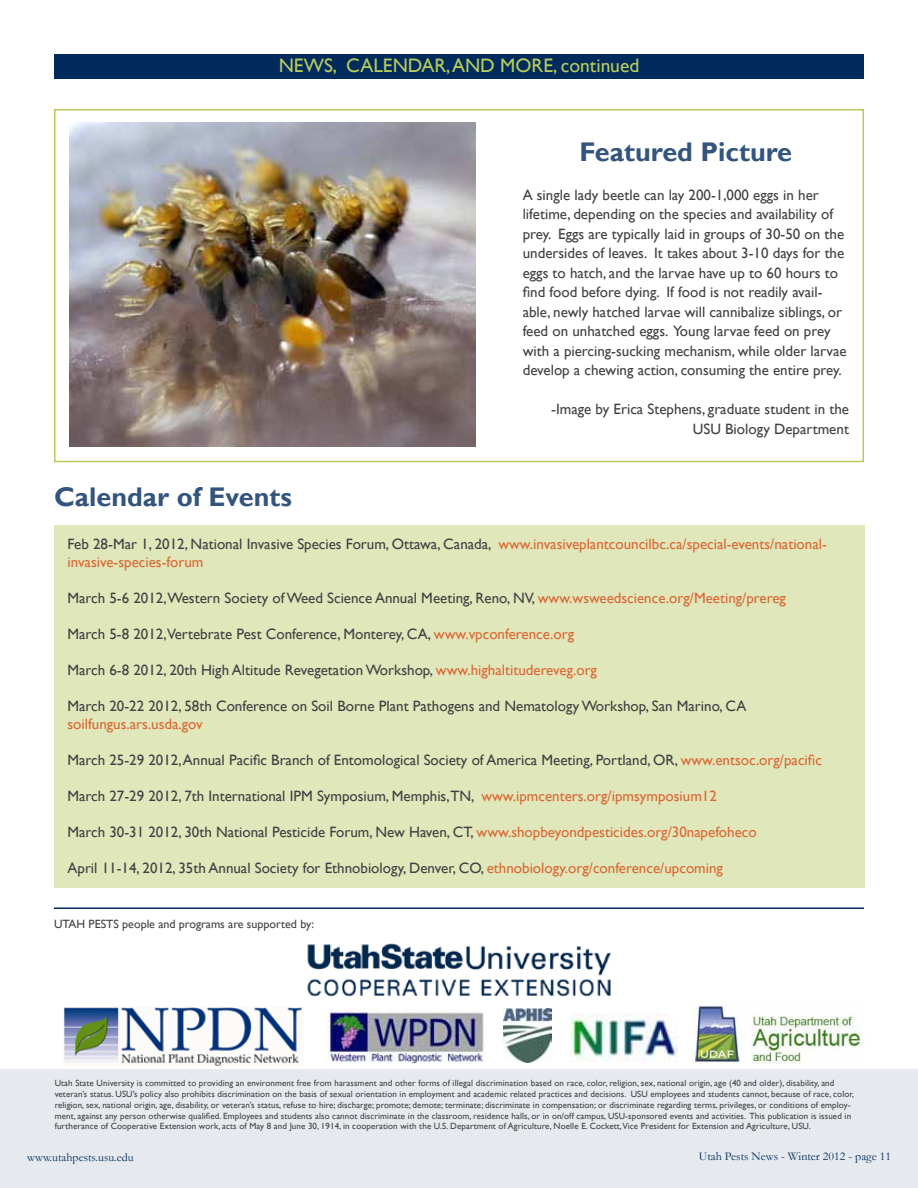
<style>
.page{position:relative;width:918px;height:1188px;background:#fff}
.page>*{position:absolute;margin:0;border:0;box-sizing:border-box;transform-origin:0 0}
.t1{font:700 27px "Gill Sans";color:#33557d}
.t2{font:19.5px "Gill Sans";color:#b8cc5c}
.t3{font:15px/19.5px "Gill Sans";color:#414042}
.t4{font:15px/18px "Gill Sans";color:#da6734}
.t5{font:12px "Garamond";color:#002b5c}
.t6{font:12px "Gill Sans";color:#414042}
.t7{font:9px/10.8px "Gill Sans";letter-spacing:.01em;color:#414042}
.s1{color:#414042}
.s2{color:#da6734}
</style>
<div class="page">
<div style="left:54px;top:109px;width:810px;height:353px;border:2px solid #b8cc5c"></div>
<div style="left:54px;top:54px;width:810px;height:24px;background:#002b5c"></div>
<div style="left:0;top:1069px;width:918px;height:119px;background:#e6eaef"></div>
<hr style="left:54px;top:908px;width:810px;height:1px;background:#002b5c">
<img style="left:64px;top:1007px;width:238px;height:59px">
<img style="left:328px;top:1010px;width:156px;height:54px">
<img style="left:503px;top:1009px;width:48px;height:54px">
<img style="left:692px;top:1004px;width:169px;height:59px">
<img style="left:307px;top:943px;width:304px;height:54px">
<img style="left:571px;top:1014px;width:106px;height:48px">
<div style="left:54px;top:525px;width:810px;height:363px;background:#e0e7ba"></div>
<img style="left:69px;top:123px;width:406px;height:324px">
<h2 class="t2" style="left:279px;top:54px;width:29px">News</h2>
<h2 class="t2" style="left:333px;top:54px;width:41px">, Calendar</h2>
<h2 class="t2" style="left:446px;top:54px;width:21px">, and</h2>
<h2 class="t2" style="left:500px;top:54px;width:29px">More</h2>
<h2 class="t2" style="left:553px;top:54px;width:88px">, continued</h2>
<h1 class="t1" style="left:579px;top:135px;width:214px">Featured Picture</h1>
<p class="t3" style="left:523px;top:185px;width:326px">A single lady beetle can lay 200-1,000 eggs in her lifetime, depending on the species and availability of prey. Eggs are typically laid in groups of 30-50 on the undersides of leaves. It takes about 3-10 days for the eggs to hatch, and the larvae have up to 60 hours to find food before dying. If food is not readily avail&shy;able, newly hatched larvae will cannibalize siblings, or feed on unhatched eggs. Young larvae feed on prey with a piercing-sucking mechanism, while older larvae develop a chewing action, consuming the entire prey.</p>
<p class="t3" style="left:551px;top:400px;width:299px;text-align:right">-Image by Erica Stephens, graduate student in the<br>USU Biology Department</p>
<h1 class="t1" style="left:54px;top:481px;width:239px">Calendar of Events</h1>
<p class="t4" style="left:68px;top:535px;width:761px"><span class="s1">Feb 28-Mar 1, 2012, National Invasive Species Forum, Ottawa, Canada,</span> www.invasiveplantcouncilbc.ca/special-events/national&shy;invasive-species-forum</p>
<p class="t3" style="left:68px;top:588px;width:720px">March 5-6 2012,Western Society of Weed Science Annual Meeting, Reno, NV, <span class="s2">www.wsweedscience.org/Meeting/prereg</span></p>
<p class="t3" style="left:68px;top:624px;width:508px">March 5-8 2012,Vertebrate Pest Conference, Monterey, CA, <span class="s2">www.vpconference.org</span></p>
<p class="t3" style="left:68px;top:660px;width:531px">March 6-8 2012, 20th High Altitude Revegetation Workshop, <span class="s2">www.highaltitudereveg.org</span></p>
<p class="t3" style="left:68px;top:696px;width:680px">March 20-22 2012, 58th Conference on Soil Borne Plant Pathogens and Nematology Workshop, San Marino, CA</p>
<p class="t4" style="left:68px;top:715px;width:137px">soilfungus.ars.usda.gov</p>
<p class="t3" style="left:68px;top:750px;width:756px">March 25-29 2012, Annual Pacific Branch of Entomological Society of America Meeting, Portland, OR, <span class="s2">www.entsoc.org/pacific</span></p>
<p class="t3" style="left:68px;top:786px;width:651px">March 27-29 2012, 7th International IPM Symposium, Memphis,TN, <span class="s2">www.ipmcenters.org/ipmsymposium12</span></p>
<p class="t3" style="left:68px;top:822px;width:691px">March 30-31 2012, 30th National Pesticide Forum, New Haven, CT, <span class="s2">www.shopbeyondpesticides.org/30napefoheco</span></p>
<p class="t3" style="left:68px;top:858px;width:657px">April 11-14, 2012, 35th Annual Society for Ethnobiology, Denver, CO, <span class="s2">ethnobiology.org/conference/upcoming</span></p>
<p class="t6" style="left:54px;top:917px;width:262px">UTAH PESTS people and programs are supported by:</p>
<p class="t7" style="left:55px;top:1078px;width:801px">Utah State University is committed to providing an environment free from harassment and other forms of illegal discrimination based on race, color, religion, sex, national origin, age (40 and older), disability, and veteran’s status. USU’s policy also prohibits discrimination on the basis of sexual orientation in employment and academic related practices and decisions. USU employees and students cannot, because of race, color, religion, sex, national origin, age, disability, or veteran’s status, refuse to hire; discharge; promote; demote; terminate; discriminate in compensation; or discriminate regarding terms, privileges, or conditions of employ&shy;ment, against any person otherwise qualified. Employees and students also cannot discriminate in the classroom, residence halls, or in on/off campus, USU-sponsored events and activities. This publication is issued in furtherance of Cooperative Extension work, acts of May 8 and June 30, 1914, in cooperation with the U.S. Department of Agriculture, Noelle E. Cockett,Vice President for Extension and Agriculture, USU.</p>
<p class="t5" style="left:27px;top:1149px;width:108px">www.utahpests.usu.edu</p>
<p class="t5" style="left:699px;top:1148px;width:194px">Utah Pests News - Winter 2012 - page 11</p>
</div>
